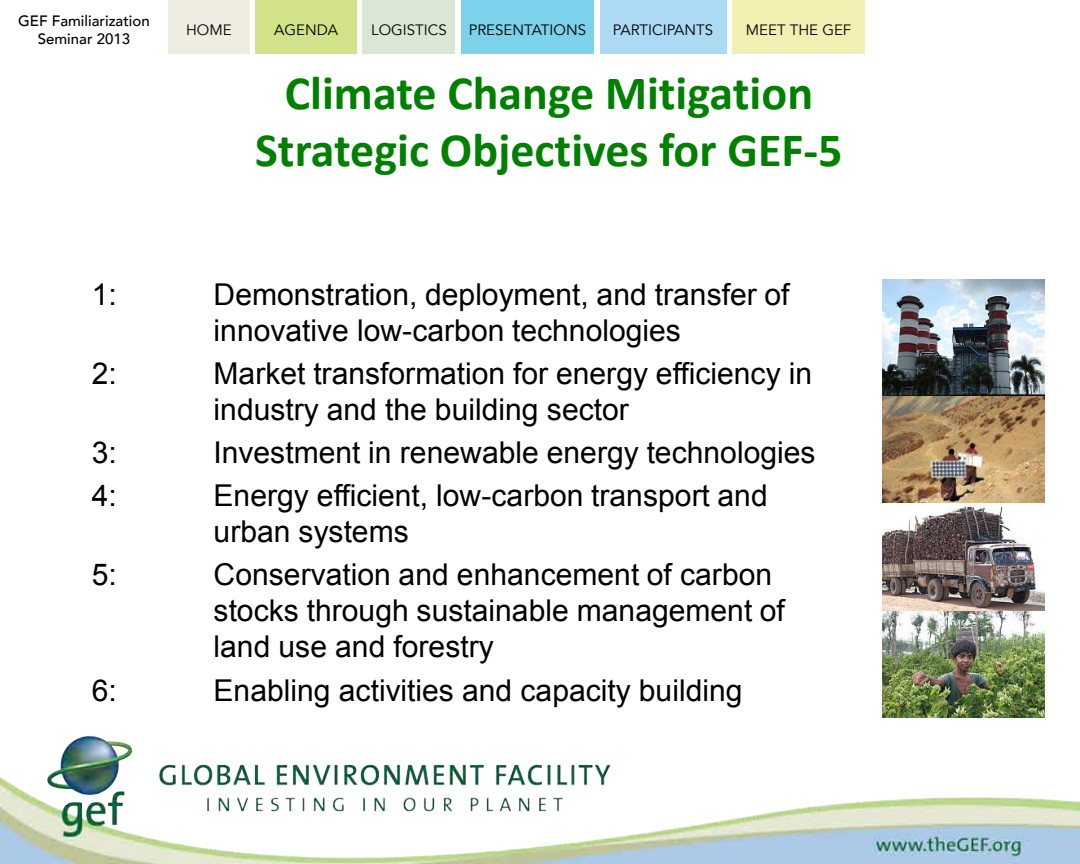
<style>
.page{position:relative;width:1080px;height:864px;background:#fff}
.page>*{position:absolute;margin:0;border:0;box-sizing:border-box;transform-origin:0 0}
.t1{font:700 48px/57.6px "Calibri";color:#008000;text-align:center}
.t2{font:30px/36px "Arial";color:#000}
.t3{font:15px "Avenir";color:#000}
.t4{font:500 15px/18px "Avenir";color:#000;text-align:center}
</style>
<div class="page">
<div style="left:168px;top:0;width:82px;height:54px;background:#efede2"></div>
<div style="left:600px;top:0;width:126px;height:54px;background:#acdaf5"></div>
<div style="left:363px;top:0;width:92px;height:54px;background:#dbe7d4"></div>
<div style="left:732px;top:0;width:133px;height:54px;background:#f3efb3"></div>
<div style="left:256px;top:0;width:101px;height:54px;background:#d2e288"></div>
<div style="left:461px;top:0;width:133px;height:54px;background:#7bd2ea"></div>
<img style="left:0;top:717px;width:1080px;height:147px">
<img style="left:882px;top:401px;width:162px;height:317px">
<img style="left:882px;top:279px;width:162px;height:122px">
<p class="t4" style="left:18px;top:10px;width:133px">GEF Familiarization<br>Seminar 2013</p>
<p class="t3" style="left:186px;top:20px;width:47px">HOME</p>
<p class="t3" style="left:274px;top:20px;width:65px">AGENDA</p>
<p class="t3" style="left:371px;top:20px;width:77px">LOGISTICS</p>
<p class="t3" style="left:469px;top:20px;width:119px">PRESENTATIONS</p>
<p class="t3" style="left:613px;top:20px;width:102px">PARTICIPANTS</p>
<p class="t3" style="left:746px;top:20px;width:107px">MEET THE GEF</p>
<p class="t1" style="left:255px;top:64px;width:589px">Climate Change Mitigation<br>Strategic Objectives for GEF-5</p>
<p class="t2" style="left:92px;top:276px;width:27px">1:</p>
<p class="t2" style="left:214px;top:276px;width:577px">Demonstration, deployment, and transfer of innovative low-carbon technologies</p>
<p class="t2" style="left:92px;top:356px;width:27px">2:</p>
<p class="t2" style="left:214px;top:356px;width:600px">Market transformation for energy efficiency in industry and the building sector</p>
<p class="t2" style="left:92px;top:435px;width:27px">3:</p>
<p class="t2" style="left:214px;top:435px;width:603px">Investment in renewable energy technologies</p>
<p class="t2" style="left:92px;top:478px;width:27px">4:</p>
<p class="t2" style="left:214px;top:478px;width:556px">Energy efficient, low-carbon transport and urban systems</p>
<p class="t2" style="left:92px;top:557px;width:27px">5:</p>
<p class="t2" style="left:214px;top:557px;width:573px">Conservation and enhancement of carbon stocks through sustainable management of land use and forestry</p>
<p class="t2" style="left:92px;top:672px;width:27px">6:</p>
<p class="t2" style="left:214px;top:672px;width:530px">Enabling activities and capacity building</p>
</div>
